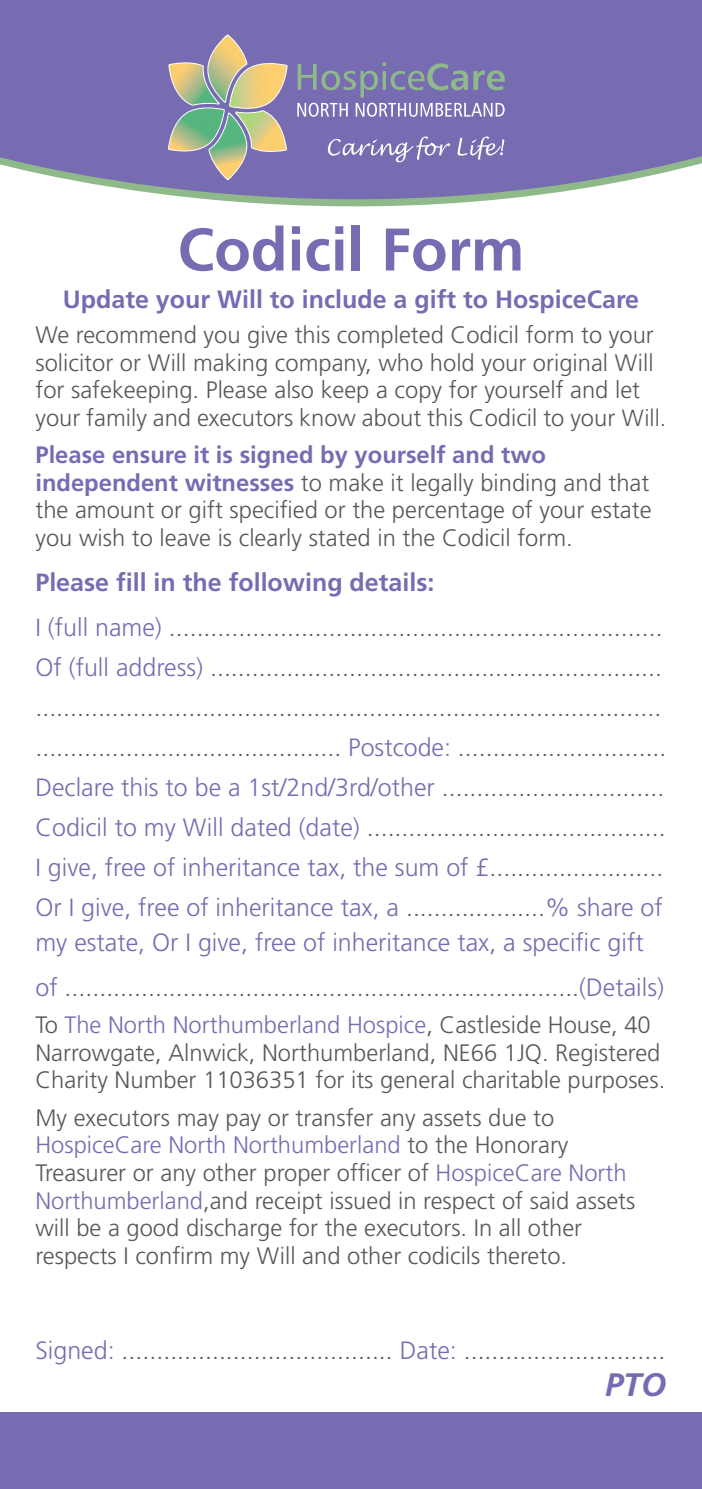
<style>
.page{position:relative;width:702px;height:1489px;background:#fff}
.page>*{position:absolute;margin:0;border:0;box-sizing:border-box;transform-origin:0 0}
.t1{font:700 60px "Frutiger LT Std";color:#776cb1}
.t2{font:italic 700 32.5px "Frutiger LT Std";color:#776cb1}
.t3{font:300 25px/40px "Frutiger LT Std";color:#57585a}
.t4{font:300 25px/35px "Frutiger LT Std";color:#776cb1}
.t5{font:700 25px "Frutiger LT Std";color:#776cb1}
.t6{font:300 23.75px/27.5px "Frutiger LT Std";color:#57585a}
.s1{font-size:23.25px}
.s2{font-weight:700;color:#776cb1}
.s3{color:#776cb1}
.s4{color:#57585a}
</style>
<div class="page">
<svg style="left:0;top:0;width:702px;height:207px;background:#847cb6"></svg>
<svg style="left:297px;top:62px;width:208px;height:55px;background:#8685b1"></svg>
<svg style="left:328px;top:136px;width:176px;height:26px;background:#8e84be"></svg>
<svg style="left:168px;top:34px;width:120px;height:146px;background:#9f9e9b"></svg>
<div style="left:0;top:1412px;width:702px;height:76px;background:#776cb1"></div>
<p class="t1" style="left:177px;top:214px;width:348px">Codicil Form</p>
<p class="t5" style="left:63px;top:284px;width:578px">Update your Will to include a gift to HospiceCare</p>
<p class="t6" style="left:35px;top:321px;width:632px">We recommend you give this completed Codicil form to your solicitor or Will making company, who hold your original Will for safekeeping. Please also keep a copy for yourself and let your family and executors know about this Codicil to your <span class="s1">Will.</span></p>
<p class="t6" style="left:35px;top:441px;width:617px"><span class="s2">Please ensure it is signed by yourself and two independent witnesses</span> to make it legally binding and that the amount or gift specified or the percentage of your estate you wish to leave is clearly stated in the Codicil form.</p>
<p class="t5" style="left:35px;top:567px;width:400px">Please fill in the following details:</p>
<p class="t3" style="left:35px;top:607px;width:628px"><span class="s3">I (full name)</span> .......................................................................</p>
<p class="t3" style="left:35px;top:647px;width:628px"><span class="s3">Of (full address)</span> ................................................................. ..........................................................................................</p>
<p class="t3" style="left:35px;top:727px;width:632px">............................................ <span class="s3">Postcode:</span> ..............................</p>
<p class="t4" style="left:35px;top:770px;width:630px">Declare this to be a 1st/2nd/3rd/other <span class="s4">................................</span></p>
<p class="t3" style="left:35px;top:807px;width:632px"><span class="s3">Codicil to my Will dated (date)</span> ...........................................</p>
<p class="t4" style="left:35px;top:850px;width:629px">I give, free of inheritance tax, the sum of £<span class="s4">.........................</span></p>
<p class="t4" style="left:35px;top:890px;width:628px">Or I give, free of inheritance tax, a <span class="s4">....................</span>% share of my estate, Or I give, free of inheritance tax, a specific gift</p>
<p class="t3" style="left:35px;top:967px;width:630px"><span class="s3">of</span> ..........................................................................<span class="s3">(Details)</span></p>
<p class="t6" style="left:35px;top:1011px;width:631px">To <span class="s3">The North Northumberland Hospice</span>, Castleside House, 40<br>Narrowgate, Alnwick, Northumberland, NE66 1JQ. Registered<br>Charity Number 11036351 for its general charitable purposes.</p>
<p class="t6" style="left:35px;top:1104px;width:601px">My executors may pay or transfer any assets due to <span class="s3">HospiceCare North Northumberland</span> to the Honorary Treasurer or any other proper officer of <span class="s3">HospiceCare North Northumberland</span>,and receipt issued in respect of said assets will be a good discharge for the executors. In all other respects I confirm my Will and other codicils thereto.</p>
<p class="t3" style="left:35px;top:1330px;width:631px"><span class="s3">Signed:</span> ....................................... <span class="s3">Date:</span> .............................</p>
<p class="t2" style="left:605px;top:1365px;width:63px">PTO</p>
</div>
